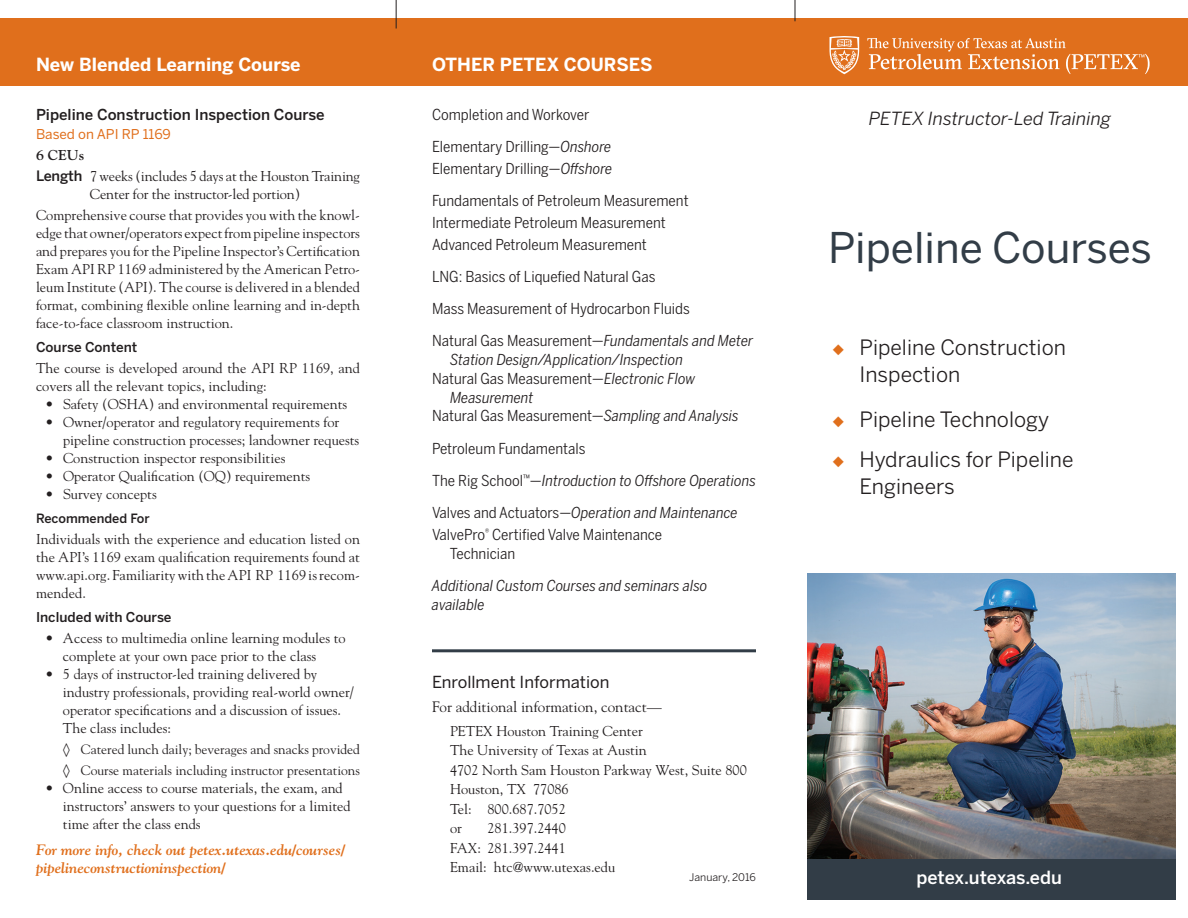
<style>
.page{position:relative;width:1188px;height:918px;background:#fff}
.page>*{position:absolute;margin:0;border:0;box-sizing:border-box;transform-origin:0 0}
.t1{font:42px "Benton Sans";color:#323d47}
.t2{font:21px/27px "Benton Sans";color:#231f20}
.t3{font:700 18px "Benton Sans";color:#fff}
.t4{font:italic 18px "Benton Sans";color:#231f20}
.t5{font:500 18px "Benton Sans";color:#fff}
.t6{font:16.5px "Benton Sans";color:#231f20}
.t7{font:15px/32.2px "Benton Sans Cond";color:#231f20;scale:1.05 1}
.t8{font:italic 15px/32.2px "Benton Sans Cond";color:#231f20;scale:1.05 1}
.t9{font:italic 700 15px/18px "Goudy";letter-spacing:-.01em;color:#e06f1c}
.t10{font:500 15px "Benton Sans";color:#231f20}
.t11{font:15px "Goudy";color:#231f20}
.t12{font:14.25px/18px "Goudy";color:#231f20}
.t13{font:13.5px/21px "Goudy";color:#231f20}
.t14{font:500 13.5px "Benton Sans";color:#231f20}
.t15{font:13.5px "Benton Sans";color:#e06f1c}
.t16{font:500 12.75px "Benton Sans";color:#231f20}
.t17{font:10.5px "Benton Sans";color:#231f20}
.s1{font-weight:700}
.s2{font-family:"Benton Sans";font-weight:500}
.s3{font-style:italic}
.s4{font-style:normal}
.s5{color:#e06f1c}
</style>
<div class="page">
<img style="left:807px;top:574px;width:369px;height:285px">
<hr style="left:432px;top:649px;width:324px;height:3px;background:#323d47">
<div style="left:807px;top:859px;width:369px;height:41px;background:#323d47"></div>
<div style="left:0;top:18px;width:1188px;height:68px;background:#e06f1c"></div>
<svg style="left:830px;top:36px;width:29px;height:38px"></svg>
<svg style="left:867px;top:38px;width:283px;height:36px"></svg>
<svg style="left:795px;top:0;width:1px;height:21px"></svg>
<svg style="left:396px;top:0;width:1px;height:28px"></svg>
<p class="t3" style="left:36px;top:54px;width:266px">New Blended Learning Course</p>
<p class="t3" style="left:432px;top:54px;width:222px">OTHER PETEX COURSES</p>
<p class="t10" style="left:36px;top:105px;width:290px">Pipeline Construction Inspection Course</p>
<p class="t15" style="left:36px;top:126px;width:136px">Based on API RP 1169</p>
<p class="t12" style="left:36px;top:144px;width:325px;line-height:21px"><span class="s1">6 CEUs<br></span><span class="s2">Length</span> 7 weeks (includes 5 days at the Houston Training</p>
<p class="t12" style="left:36px;top:183px;width:325px;line-height:21px;text-align:center">Center for the instructor-led portion)<br>Comprehensive course that provides you with the knowl-</p>
<p class="t12" style="left:36px;top:224px;width:326px;text-align:justify">edge that owner/operators expect from pipeline inspectors and prepares you for the Pipeline Inspector’s Certification Exam API RP 1169 administered by the American Petro&shy;leum Institute (API). The course is delivered in a blended format, combining flexible online learning and in-depth face-to-face classroom instruction.</p>
<p class="t14" style="left:36px;top:339px;width:103px">Course Content</p>
<p class="t12" style="left:36px;top:359px;width:325px">The course is developed around the API RP 1169, and covers all the relevant topics, including:</p>
<p class="t12" style="left:45px;top:395px;width:304px">• Safety (OSHA) and environmental requirements</p>
<p class="t12" style="left:63px;top:413px;width:298px;text-indent:-18px">• Owner/operator and regulatory requirements for pipeline construction processes; landowner requests</p>
<p class="t12" style="left:45px;top:449px;width:242px">• Construction inspector responsibilities</p>
<p class="t12" style="left:45px;top:467px;width:267px">• Operator Qualification (OQ) requirements</p>
<p class="t12" style="left:45px;top:485px;width:113px">• Survey concepts</p>
<p class="t16" style="left:36px;top:511px;width:115px">Recommended For</p>
<p class="t12" style="left:36px;top:530px;width:326px;text-align:justify">Individuals with the experience and education listed on the API’s 1169 exam qualification requirements found at www.api.org. Familiarity with the API RP 1169 is recom&shy;mended.</p>
<p class="t14" style="left:36px;top:609px;width:137px">Included with Course</p>
<p class="t12" style="left:63px;top:629px;width:284px;text-indent:-18px">• Access to multimedia online learning modules to complete at your own pace prior to the class</p>
<p class="t12" style="left:63px;top:665px;width:292px;text-indent:-18px">• 5 days of instructor-led training delivered by industry professionals, providing real-world owner/ operator specifications and a discussion of issues.<br>The class includes:</p>
<p class="t13" style="left:63px;top:739px;width:299px">◊ Catered lunch daily; beverages and snacks provided ◊ Course materials including instructor presentations</p>
<p class="t12" style="left:63px;top:779px;width:289px;text-indent:-18px">• Online access to course materials, the exam, and instructors’ answers to your questions for a limited time after the class ends</p>
<p class="t9" style="left:36px;top:840px;width:311px">For more info, check out petex.utexas.edu/courses/ pipelineconstructioninspection/</p>
<p class="t7" style="left:432px;top:98px;width:172px">Completion and Workover<br>Elementary Drilling—<span class="s3">Onshore</span></p>
<p class="t7" style="left:432px;top:152px;width:246px">Elementary Drilling<span class="s3">—Offshore<br></span>Fundamentals of Petroleum Measurement</p>
<p class="t7" style="left:432px;top:211px;width:224px;line-height:21.8px">Intermediate Petroleum Measurement<br>Advanced Petroleum Measurement</p>
<p class="t7" style="left:432px;top:260px;width:308px">LNG: Basics of Liquefied Natural Gas<br>Mass Measurement of Hydrocarbon Fluids<br>Natural Gas Measurement—<span class="s3">Fundamentals and Meter</span></p>
<p class="t8" style="left:450px;top:343px;width:223px">Station Design/Application/Inspection</p>
<p class="t7" style="left:432px;top:362px;width:252px">Natural Gas Measurement<span class="s3">—Electronic Flow</span></p>
<p class="t8" style="left:450px;top:381px;width:81px">Measurement</p>
<p class="t7" style="left:432px;top:400px;width:294px">Natural Gas Measurement—<span class="s3">Sampling and Analysis</span></p>
<p class="t8" style="left:432px;top:432px;width:310px"><span class="s4">Petroleum Fundamentals<br>The Rig School</span><sup>™</sup><span class="s4">—</span>Introduction to Offshore Operations<br><span class="s4">Valves and Actuators—</span>Operation and Maintenance</p>
<p class="t7" style="left:450px;top:525px;width:204px;line-height:18.8px;text-indent:-18px">ValvePro<sup>®</sup> Certified Valve Maintenance<br>Technician</p>
<p class="t8" style="left:432px;top:576px;width:264px;line-height:18.8px">Additional Custom Courses and seminars also available</p>
<p class="t6" style="left:432px;top:672px;width:179px">Enrollment Information</p>
<p class="t11" style="left:432px;top:697px;width:231px">For additional information, contact—</p>
<p class="t12" style="left:450px;top:721px;width:298px;line-height:19.5px">PETEX Houston Training Center<br>The University of Texas at Austin<br>4702 North Sam Houston Parkway West, Suite 800<br>Houston, TX 77086<br>Tel: 800.687.7052<br>or</p>
<p class="t12" style="left:450px;top:818px;width:167px;line-height:19.5px;text-indent:38px">281.397.2440<br>FAX: 281.397.2441<br>Email: htc@www.utexas.edu</p>
<p class="t17" style="left:689px;top:871px;width:68px">January, 2016</p>
<p class="t4" style="left:869px;top:107px;width:244px">PETEX Instructor-Led Training</p>
<h1 class="t1" style="left:828px;top:223px;width:325px">Pipeline Courses</h1>
<h2 class="t2" style="left:860px;top:334px;width:208px;text-indent:-27px"><span class="s5">◆</span> Pipeline Construction<br>Inspection</h2>
<h2 class="t2" style="left:832px;top:406px;width:218px"><span class="s5">◆</span> Pipeline Technology</h2>
<h2 class="t2" style="left:860px;top:446px;width:216px;text-indent:-27px"><span class="s5">◆</span> Hydraulics for Pipeline<br>Engineers</h2>
<p class="t5" style="left:916px;top:867px;width:147px">petex.utexas.edu</p>
</div>
